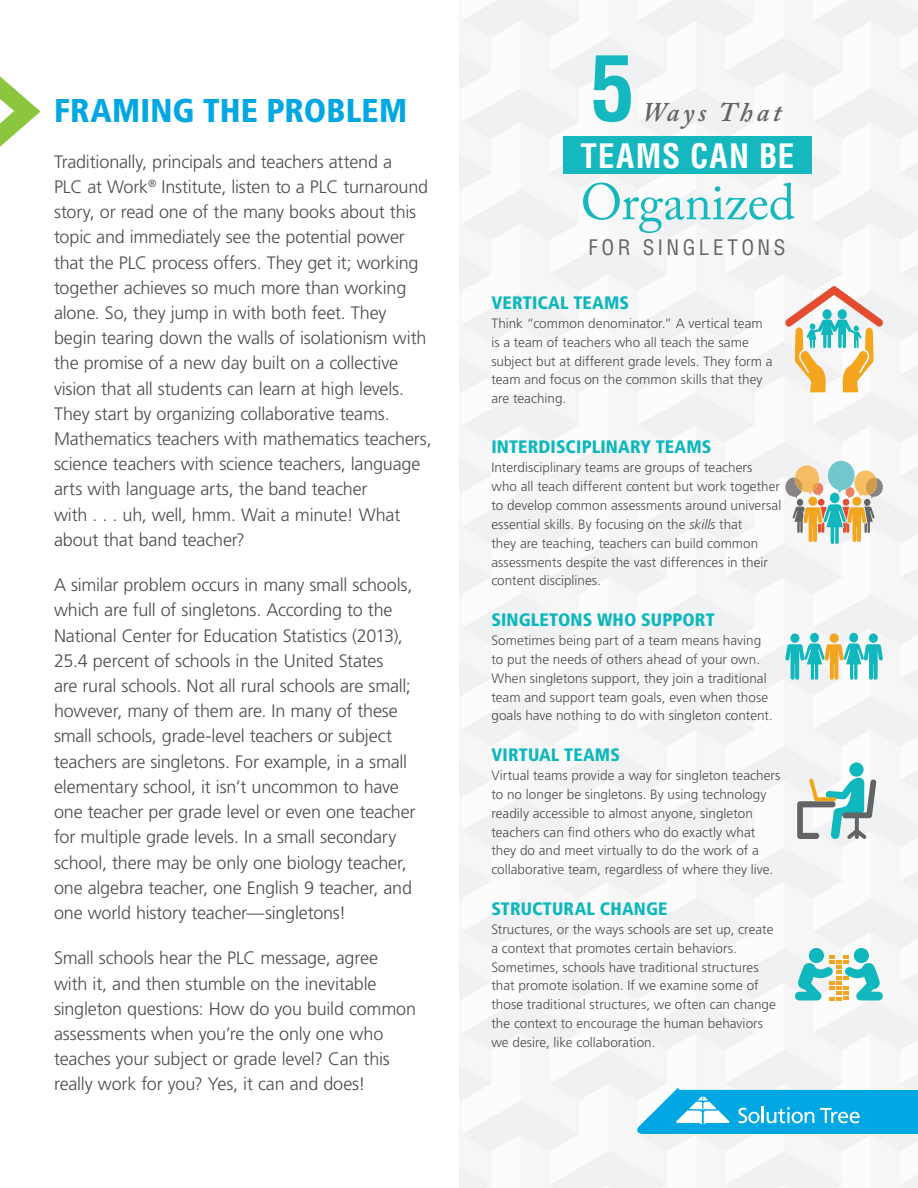
<style>
.page{position:relative;width:918px;height:1188px;background:#fff}
.page>*{position:absolute;margin:0;border:0;box-sizing:border-box;transform-origin:0 0}
.t1{font:700 condensed 88.65px "Helvetica LT Std";color:#14b8be}
.t2{font:50.7px "Adobe Caslon Pro";letter-spacing:-.005em;color:#14b8be}
.t3{font:900 condensed 33px "Frutiger LT Std";letter-spacing:.005em;color:#00a7e3}
.t4{font:700 condensed 32.85px "Helvetica LT Std";letter-spacing:.04em;color:#fff}
.t5{font:italic 600 26.85px "Adobe Caslon Pro";letter-spacing:.14em;color:#636466}
.t6{font:condensed 20.85px "Helvetica LT Std";letter-spacing:.165em;color:#636466}
.t7{font:300 18px/25.2px "Frutiger LT Std";letter-spacing:-.01em;color:#4b4c4d}
.t8{font:900 condensed 18px "Frutiger LT Std";letter-spacing:.01em;color:#0cb7bd}
.t9{font:300 13.5px/18.9px "Frutiger LT Std";color:#4b4c4d}
.s1{font-style:italic}
</style>
<div class="page">
<div style="left:459px;top:0;width:459px;height:1188px;background:#f6f6f7"></div>
<svg style="left:0;top:76px;width:41px;height:71px"></svg>
<div style="left:563px;top:136px;width:249px;height:38px;background:#14b8be"></div>
<svg style="left:785px;top:286px;width:98px;height:106px"></svg>
<img style="left:875px;top:478px;width:8px;height:20px">
<img style="left:785px;top:478px;width:8px;height:20px">
<img style="left:828px;top:461px;width:27px;height:17px">
<img style="left:854px;top:470px;width:22px;height:27px">
<img style="left:875px;top:478px;width:2px;height:17px">
<img style="left:795px;top:465px;width:24px;height:13px">
<svg style="left:793px;top:478px;width:82px;height:66px"></svg>
<svg style="left:785px;top:633px;width:98px;height:47px"></svg>
<svg style="left:797px;top:762px;width:79px;height:77px"></svg>
<svg style="left:795px;top:948px;width:88px;height:52px"></svg>
<svg style="left:637px;top:1087px;width:281px;height:47px"></svg>
<h3 class="t3" style="left:54px;top:91px;width:355px">FRAMING THE PROBLEM</h3>
<p class="t7" style="left:54px;top:149px;width:379px">Traditionally, principals and teachers attend a<br>PLC at Work<sup>®</sup> Institute, listen to a PLC turnaround story, or read one of the many books about this topic and immediately see the potential power that the PLC process offers. They get it; working together achieves so much more than working alone. So, they jump in with both feet. They begin tearing down the walls of isolationism with the promise of a new day built on a collective vision that all students can learn at high levels.<br>They start by organizing collaborative teams.<br>Mathematics teachers with mathematics teachers, science teachers with science teachers, language arts with language arts, the band teacher<br>with . . . uh, well, hmm. Wait a minute! What about that band teacher?</p>
<p class="t7" style="left:54px;top:573px;width:363px">A similar problem occurs in many small schools, which are full of singletons. According to the National Center for Education Statistics (2013), 25.4 percent of schools in the United States<br>are rural schools. Not all rural schools are small; however, many of them are. In many of these small schools, grade-level teachers or subject teachers are singletons. For example, in a small elementary school, it isn’t uncommon to have one teacher per grade level or even one teacher for multiple grade levels. In a small secondary school, there may be only one biology teacher, one algebra teacher, one English 9 teacher, and one world history teacher—singletons!</p>
<p class="t7" style="left:54px;top:946px;width:364px">Small schools hear the PLC message, agree<br>with it, and then stumble on the inevitable singleton questions: How do you build common assessments when you’re the only one who teaches your subject or grade level? Can this really work for you? Yes, it can and does!</p>
<h1 class="t1" style="left:590px;top:33px;width:46px">5</h1>
<h3 class="t5" style="left:643px;top:96px;width:140px">Ways That</h3>
<h3 class="t4" style="left:580px;top:135px;width:215px">TEAMS CAN BE</h3>
<h2 class="t2" style="left:581px;top:172px;width:216px">Organized</h2>
<p class="t6" style="left:589px;top:234px;width:198px">FOR SINGLETONS</p>
<p class="t8" style="left:491px;top:292px;width:139px">VERTICAL TEAMS</p>
<p class="t9" style="left:491px;top:314px;width:283px">Think “common denominator.” A vertical team is a team of teachers who all teach the same subject but at different grade levels. They form a team and focus on the common skills that they are teaching.</p>
<p class="t8" style="left:491px;top:436px;width:222px">INTERDISCIPLINARY TEAMS</p>
<p class="t9" style="left:491px;top:458px;width:291px">Interdisciplinary teams are groups of teachers who all teach different content but work together to develop common assessments around universal essential skills. By focusing on the <span class="s1">skills</span> that<br>they are teaching, teachers can build common assessments despite the vast differences in their content disciplines.</p>
<p class="t8" style="left:491px;top:609px;width:225px">SINGLETONS WHO SUPPORT</p>
<p class="t9" style="left:491px;top:631px;width:283px">Sometimes being part of a team means having to put the needs of others ahead of your own.<br>When singletons support, they join a traditional team and support team goals, even when those goals have nothing to do with singleton content.</p>
<p class="t8" style="left:491px;top:744px;width:130px">VIRTUAL TEAMS</p>
<p class="t9" style="left:491px;top:766px;width:291px">Virtual teams provide a way for singleton teachers to no longer be singletons. By using technology readily accessible to almost anyone, singleton teachers can find others who do exactly what they do and meet virtually to do the work of a collaborative team, regardless of where they live.</p>
<p class="t8" style="left:491px;top:898px;width:178px">STRUCTURAL CHANGE</p>
<p class="t9" style="left:491px;top:920px;width:286px">Structures, or the ways schools are set up, create a context that promotes certain behaviors.<br>Sometimes, schools have traditional structures that promote isolation. If we examine some of those traditional structures, we often can change the context to encourage the human behaviors we desire, like collaboration.</p>
</div>
